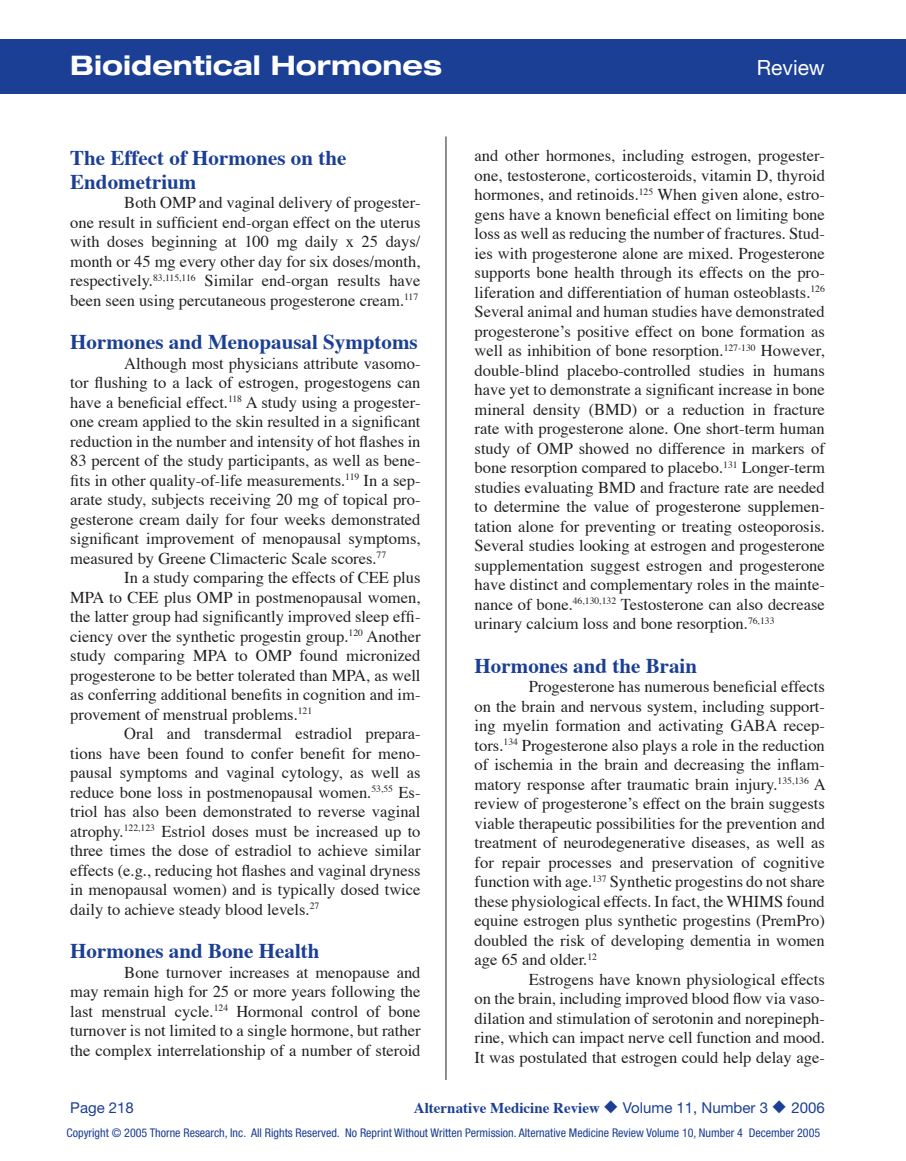
<style>
.page{position:relative;width:906px;height:1161px;background:#fff}
.page>*{position:absolute;margin:0;border:0;box-sizing:border-box;transform-origin:0 0}
.t1{font:700 expanded 27px "Helvetica Neue";color:#fff}
.t2{font:700 21px/24px "Times";color:#1b3f94}
.t3{font:21px "Helvetica Neue";color:#fff}
.t4{font:16.5px/19.5px "Times";color:#231f20;text-align:justify}
.t5{font:700 15px "Times";color:#1b3f94}
.t6{font:15px "Helvetica Neue";color:#1b3f94}
.t7{font:condensed 12px "Helvetica Neue";color:#1b3f94}
.s1{font-family:"Helvetica Neue";font-weight:400}
</style>
<div class="page">
<div style="left:0;top:39px;width:905px;height:55px;background:#1b3f94"></div>
<hr style="left:445px;top:136px;width:1px;height:944px;background:#231f20">
<hr style="left:905px;top:39px;width:1px;height:55px;background:#1b3f94">
<h1 class="t1" style="left:70px;top:48px;width:373px">Bioidentical Hormones</h1>
<p class="t3" style="left:756px;top:55px;width:70px">Review</p>
<p class="t2" style="left:70px;top:147px;width:277px">The Effect of Hormones on the<br>Endometrium</p>
<p class="t4" style="left:70px;top:194px;width:351px;text-indent:54px">Both OMP and vaginal delivery of progester&shy;one result in sufficient end-organ effect on the uterus with doses beginning at 100 mg daily x 25 days/ month or 45 mg every other day for six doses/month, respectively.<sup>83,115,116</sup> Similar end-organ results have been seen using percutaneous progesterone cream.<sup>117</sup></p>
<p class="t2" style="left:70px;top:331px;width:349px">Hormones and Menopausal Symptoms</p>
<p class="t4" style="left:70px;top:354px;width:351px;text-indent:54px">Although most physicians attribute vasomo&shy;tor flushing to a lack of estrogen, progestogens can have a beneficial effect.<sup>118</sup> A study using a progester&shy;one cream applied to the skin resulted in a significant reduction in the number and intensity of hot flashes in 83 percent of the study participants, as well as bene&shy;fits in other quality-of-life measurements.<sup>119</sup> In a sep&shy;arate study, subjects receiving 20 mg of topical pro&shy;gesterone cream daily for four weeks demonstrated significant improvement of menopausal symptoms, measured by Greene Climacteric Scale scores.<sup>77</sup></p>
<p class="t4" style="left:70px;top:569px;width:351px;text-indent:54px">In a study comparing the effects of CEE plus MPA to CEE plus OMP in postmenopausal women, the latter group had significantly improved sleep effi&shy;ciency over the synthetic progestin group.<sup>120</sup> Another study comparing MPA to OMP found micronized progesterone to be better tolerated than MPA, as well as conferring additional benefits in cognition and im&shy;provement of menstrual problems.<sup>121</sup></p>
<p class="t4" style="left:70px;top:725px;width:351px;text-indent:54px">Oral and transdermal estradiol prepara&shy;tions have been found to confer benefit for meno&shy;pausal symptoms and vaginal cytology, as well as reduce bone loss in postmenopausal women.<sup>53,55</sup> Es&shy;triol has also been demonstrated to reverse vaginal atrophy.<sup>122,123</sup> Estriol doses must be increased up to three times the dose of estradiol to achieve similar effects (e.g., reducing hot flashes and vaginal dryness in menopausal women) and is typically dosed twice daily to achieve steady blood levels.<sup>27</sup></p>
<p class="t2" style="left:70px;top:940px;width:251px">Hormones and Bone Health</p>
<p class="t4" style="left:70px;top:963px;width:351px;text-indent:54px">Bone turnover increases at menopause and may remain high for 25 or more years following the last menstrual cycle.<sup>124</sup> Hormonal control of bone turnover is not limited to a single hormone, but rather the complex interrelationship of a number of steroid</p>
<p class="t4" style="left:474px;top:147px;width:351px">and other hormones, including estrogen, progester&shy;one, testosterone, corticosteroids, vitamin D, thyroid hormones, and retinoids.<sup>125</sup> When given alone, estro&shy;gens have a known beneficial effect on limiting bone loss as well as reducing the number of fractures. Stud&shy;ies with progesterone alone are mixed. Progesterone supports bone health through its effects on the pro&shy;liferation and differentiation of human osteoblasts.<sup>126<br></sup>Several animal and human studies have demonstrated progesterone’s positive effect on bone formation as well as inhibition of bone resorption.<sup>127-130</sup> However, double-blind placebo-controlled studies in humans have yet to demonstrate a significant increase in bone mineral density (BMD) or a reduction in fracture rate with progesterone alone. One short-term human study of OMP showed no difference in markers of bone resorption compared to placebo.<sup>131</sup> Longer-term studies evaluating BMD and fracture rate are needed to determine the value of progesterone supplemen&shy;tation alone for preventing or treating osteoporosis.<br>Several studies looking at estrogen and progesterone supplementation suggest estrogen and progesterone have distinct and complementary roles in the mainte&shy;nance of bone.<sup>46,130,132</sup> Testosterone can also decrease urinary calcium loss and bone resorption.<sup>76,133</sup></p>
<p class="t2" style="left:474px;top:655px;width:224px">Hormones and the Brain</p>
<p class="t4" style="left:474px;top:678px;width:352px;text-indent:54px">Progesterone has numerous beneficial effects on the brain and nervous system, including support&shy;ing myelin formation and activating GABA recep&shy;tors.<sup>134</sup> Progesterone also plays a role in the reduction of ischemia in the brain and decreasing the inflam&shy;matory response after traumatic brain injury.<sup>135,136</sup> A review of progesterone’s effect on the brain suggests viable therapeutic possibilities for the prevention and treatment of neurodegenerative diseases, as well as for repair processes and preservation of cognitive function with age.<sup>137</sup> Synthetic progestins do not share these physiological effects. In fact, the WHIMS found equine estrogen plus synthetic progestins (PremPro) doubled the risk of developing dementia in women age 65 and older.<sup>12</sup></p>
<p class="t4" style="left:474px;top:971px;width:351px;text-indent:54px">Estrogens have known physiological effects on the brain, including improved blood flow via vaso&shy;dilation and stimulation of serotonin and norepineph&shy;rine, which can impact nerve cell function and mood.<br>It was postulated that estrogen could help delay age-</p>
<p class="t6" style="left:70px;top:1099px;width:65px">Page 218</p>
<p class="t5" style="left:414px;top:1098px;width:412px">Alternative Medicine Review ◆ <span class="s1">Volume 11, Number 3</span> ◆ <span class="s1">2006</span></p>
<p class="t7" style="left:67px;top:1126px;width:754px">Copyright © 2005 Thorne Research, Inc. All Rights Reserved. No Reprint Without Written Permission. Alternative Medicine Review Volume 10, Number 4 December 2005</p>
</div>
